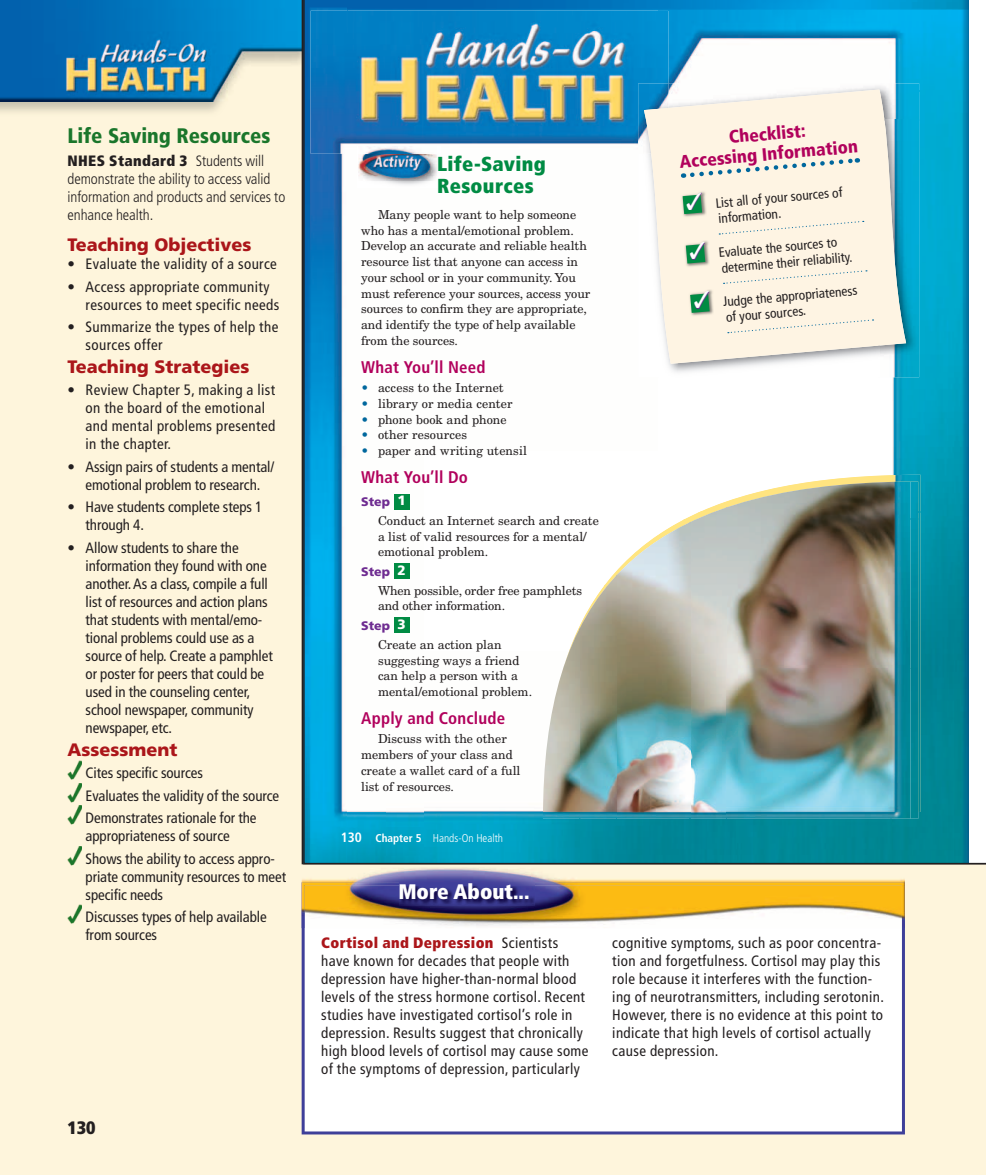
<style>
.page{position:relative;width:986px;height:1175px;background:#fff}
.page>*{position:absolute;margin:0;border:0;box-sizing:border-box;transform-origin:0 0}
.t1{font:900 condensed 21px "Frutiger LT Std";color:#1a762b}
.t2{font:900 condensed 21px "Frutiger LT Std";color:#fff}
.t3{font:900 condensed 20.25px/22.5px "Frutiger LT Std";letter-spacing:.02em;color:#008b43}
.t4{font:900 18px "Frutiger LT Std";color:#ab161a}
.t5{font:900 condensed 18px/20.2px "Frutiger LT Std";color:#b1015c;text-align:center}
.t6{font:900 condensed 18px "Frutiger LT Std";color:#231f20}
.t7{font:700 condensed 16.8px "Frutiger LT Std";letter-spacing:.01em;color:#b1015c}
.t8{font:condensed 15px/18px "Frutiger LT Std";letter-spacing:.025em;color:#231f20}
.t9{font:condensed 15px/18px "Frutiger LT Std";letter-spacing:-.005em;color:#231f20}
.t10{font:300 condensed 15px/18px "Frutiger LT Std";letter-spacing:-.005em;color:#231f20}
.t11{font:condensed 13.5px/15.8px "Frutiger LT Std";color:#231f20}
.t12{font:12.3px/15.8px "New Century Schlbk LT Std";letter-spacing:-.005em;color:#231f20}
.t13{font:900 12.3px "Frutiger LT Std";color:#6e2c91}
.t14{font:12.3px/15.8px "New Century Schlbk LT Std";color:#00679d;text-align:justify}
.t15{font:300 condensed 11.25px "Frutiger LT Std";color:#fff}
.s1{font-weight:900}
.s2{font-family:"Frutiger LT Std";font-weight:900;color:#6e2c91}
.s3{font-family:"Frutiger LT Std";font-weight:900;font-size:13.5px;color:#fff}
.s4{font-size:13.5px;color:#fff}
.s5{font-weight:700;font-size:13.5px}
.s6{font-weight:700}
.s7{color:#6e2c91}
.s8{font-weight:900;color:#ab161a}
</style>
<div class="page">
<div style="left:0;top:0;width:986px;height:1174px;background:#fef5dc"></div>
<img style="left:0;top:0;width:302px;height:116px">
<img style="left:0;top:0;width:301px;height:101px">
<div style="left:301px;top:928px;width:603px;height:206px;background:#fff"></div>
<img style="left:301px;top:868px;width:603px;height:14px">
<img style="left:301px;top:882px;width:603px;height:46px">
<img style="left:399px;top:883px;width:135px;height:22px">
<img style="left:68px;top:760px;width:14px;height:20px">
<img style="left:68px;top:783px;width:14px;height:20px">
<img style="left:68px;top:805px;width:14px;height:20px">
<img style="left:68px;top:846px;width:14px;height:20px">
<img style="left:68px;top:904px;width:14px;height:20px">
<img style="left:303px;top:0;width:683px;height:864px">
<p class="t1" style="left:68px;top:127px;width:204px">Life Saving Resources</p>
<p class="t10" style="left:67px;top:152px;width:219px"><span class="s1">NHES Standard 3</span> Students will demonstrate the ability to access valid information and products and services to enhance health.</p>
<p class="t4" style="left:68px;top:238px;width:185px">Teaching Objectives</p>
<p class="t8" style="left:68px;top:256px;width:211px">• Evaluate the validity of a source</p>
<p class="t8" style="left:86px;top:279px;width:195px;text-indent:-18px">• Access appropriate community resources to meet specific needs</p>
<p class="t8" style="left:86px;top:319px;width:194px;text-indent:-18px">• Summarize the types of help the sources offer</p>
<p class="t4" style="left:68px;top:359px;width:183px">Teaching Strategies</p>
<p class="t8" style="left:86px;top:382px;width:191px;text-indent:-18px">• Review Chapter 5, making a list on the board of the emotional and mental problems presented in the chapter.</p>
<p class="t9" style="left:68px;top:459px;width:208px;text-align:center">• Assign pairs of students a mental/ emotional problem to research.</p>
<p class="t9" style="left:86px;top:499px;width:178px;text-indent:-18px">• Have students complete steps 1 through 4.</p>
<p class="t9" style="left:86px;top:540px;width:189px;text-indent:-18px">• Allow students to share the information they found with one another. As a class, compile a full list of resources and action plans that students with mental/emo&shy;tional problems could use as a source of help. Create a pamphlet or poster for peers that could be used in the counseling center, school newspaper, community newspaper, etc.</p>
<p class="t4" style="left:68px;top:742px;width:111px">Assessment</p>
<p class="t9" style="left:86px;top:763px;width:195px;line-height:22.5px">Cites specific sources<br>Evaluates the validity of the source<br>Demonstrates rationale for the</p>
<p class="t9" style="left:86px;top:826px;width:191px;line-height:22.5px">appropriateness of source<br>Shows the ability to access appro-</p>
<p class="t9" style="left:86px;top:868px;width:202px">priate community resources to meet specific needs</p>
<p class="t9" style="left:86px;top:909px;width:183px">Discusses types of help available from sources</p>
<p class="t6" style="left:68px;top:1120px;width:30px">130</p>
<p class="t3" style="left:437px;top:154px;width:110px">Life-Saving<br>Resources</p>
<p class="t12" style="left:361px;top:208px;width:231px;text-indent:17px">Many people want to help someone who has a mental/emotional problem.<br>Develop an accurate and reliable health resource list that anyone can access in your school or in your community. You must reference your sources, access your sources to confirm they are appropriate, and identify the type of help available from the sources.</p>
<p class="t7" style="left:361px;top:357px;width:126px">What You’ll Need</p>
<p class="t12" style="left:378px;top:381px;width:151px">access to the Internet library or media center phone book and phone other resources<br>paper and writing utensil</p>
<p class="t7" style="left:361px;top:467px;width:108px">What You’ll Do</p>
<p class="t12" style="left:378px;top:493px;width:222px;line-height:19.2px;text-indent:-17px"><span class="s2">Step</span> <span class="s3">1<br></span>Conduct an Internet search and create</p>
<p class="t12" style="left:378px;top:529px;width:210px">a list of valid resources for a mental/ emotional problem.</p>
<p class="t12" style="left:378px;top:562px;width:206px;line-height:19.2px;text-indent:-17px"><span class="s2">Step</span> <span class="s3">2<br></span>When possible, order free pamphlets</p>
<p class="t12" style="left:378px;top:599px;width:129px">and other information.</p>
<p class="t13" style="left:361px;top:620px;width:46px">Step <span class="s4">3</span></p>
<p class="t12" style="left:378px;top:637px;width:125px">Create an action plan</p>
<p class="t12" style="left:378px;top:653px;width:156px">suggesting ways a friend can help a person with a mental/emotional problem.</p>
<p class="t7" style="left:361px;top:708px;width:145px">Apply and Conclude</p>
<p class="t12" style="left:361px;top:732px;width:161px;text-indent:17px">Discuss with the other members of your class and create a wallet card of a full list of resources.</p>
<p class="t14" style="left:361px;top:381px;width:9px">• • • • •</p>
<p class="t15" style="left:341px;top:828px;width:164px"><span class="s5">130</span> <span class="s6">Chapter 0</span> Hands-On Health</p>
<p class="t15" style="left:341px;top:831px;width:164px"><span class="s5">130</span> <span class="s6">Chapter 5</span> Hands-On Health</p>
<p class="t5" style="left:677px;top:133px;width:180px;rotate:-5deg">Checklist:<br>Accessing Information</p>
<p class="t11" style="left:716px;top:196px;width:127px;text-indent:-31px;rotate:-5deg"><span class="s7">✓</span> List all of your sources of information.</p>
<p class="t11" style="left:719px;top:246px;width:133px;text-indent:-31px;rotate:-5deg"><span class="s7">✓</span> Evaluate the sources to determine their reliability.</p>
<p class="t11" style="left:724px;top:295px;width:135px;text-indent:-31px;rotate:-5deg"><span class="s7">✓</span> Judge the appropriateness of your sources.</p>
<p class="t2" style="left:398px;top:883px;width:133px">More About...</p>
<p class="t8" style="left:321px;top:934px;width:269px"><span class="s8">Cortisol and Depression</span> Scientists have known for decades that people with depression have higher-than-normal blood levels of the stress hormone cortisol. Recent studies have investigated cortisol’s role in depression. Results suggest that chronically high blood levels of cortisol may cause some of the symptoms of depression, particularly</p>
<p class="t8" style="left:612px;top:934px;width:273px">cognitive symptoms, such as poor concentra&shy;tion and forgetfulness. Cortisol may play this role because it interferes with the function&shy;ing of neurotransmitters, including serotonin.<br>However, there is no evidence at this point to indicate that high levels of cortisol actually cause depression.</p>
</div>
